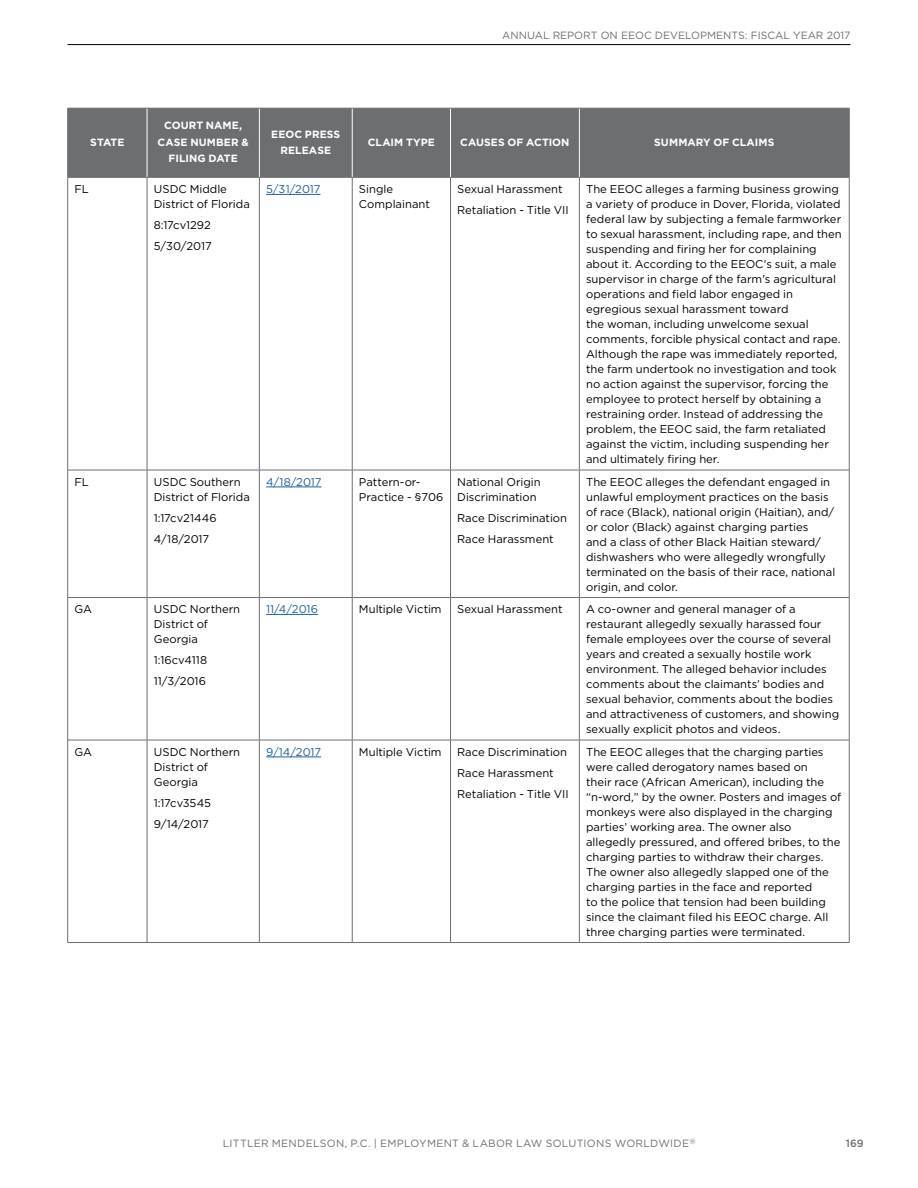
<style>
.page{position:relative;width:918px;height:1188px;background:#fff}
.page>*{position:absolute;margin:0;border:0;box-sizing:border-box;transform-origin:0 0}
.t1{font:11.25px/15px "Gotham";color:#000}
.t2{font:11.25px "Gotham";color:#215e9e}
.t3{font:700 10.5px/16.5px "Gotham";letter-spacing:.005em;color:#fff;text-align:center}
.t4{font:10.5px "Gotham";letter-spacing:.025em;color:#6d6e71}
.t5{font:10.5px "Gotham";color:#6d6e71}
.t6{font:500 10.5px "Gotham";color:#6d6e71}
</style>
<div class="page">
<hr style="left:68px;top:44px;width:782px;height:1px;background:#000">
<div style="left:68px;top:109px;width:781px;height:68px;background:#6d6e71"></div>
<hr style="left:147px;top:108px;width:1px;height:69px;background:#fff">
<hr style="left:259px;top:108px;width:1px;height:69px;background:#fff">
<hr style="left:352px;top:108px;width:1px;height:69px;background:#fff">
<hr style="left:450px;top:108px;width:1px;height:69px;background:#fff">
<hr style="left:579px;top:108px;width:1px;height:69px;background:#fff">
<hr style="left:147px;top:178px;width:1px;height:292px;background:#6d6e71">
<hr style="left:259px;top:178px;width:1px;height:292px;background:#6d6e71">
<hr style="left:352px;top:178px;width:1px;height:292px;background:#6d6e71">
<hr style="left:450px;top:178px;width:1px;height:292px;background:#6d6e71">
<hr style="left:579px;top:178px;width:1px;height:292px;background:#6d6e71">
<hr style="left:147px;top:470px;width:1px;height:127px;background:#6d6e71">
<hr style="left:259px;top:470px;width:1px;height:127px;background:#6d6e71">
<hr style="left:352px;top:470px;width:1px;height:127px;background:#6d6e71">
<hr style="left:450px;top:470px;width:1px;height:127px;background:#6d6e71">
<hr style="left:579px;top:470px;width:1px;height:127px;background:#6d6e71">
<hr style="left:147px;top:598px;width:1px;height:142px;background:#6d6e71">
<hr style="left:259px;top:598px;width:1px;height:142px;background:#6d6e71">
<hr style="left:352px;top:598px;width:1px;height:142px;background:#6d6e71">
<hr style="left:450px;top:598px;width:1px;height:142px;background:#6d6e71">
<hr style="left:579px;top:598px;width:1px;height:142px;background:#6d6e71">
<hr style="left:147px;top:740px;width:1px;height:202px;background:#6d6e71">
<hr style="left:259px;top:740px;width:1px;height:202px;background:#6d6e71">
<hr style="left:352px;top:740px;width:1px;height:202px;background:#6d6e71">
<hr style="left:450px;top:740px;width:1px;height:202px;background:#6d6e71">
<hr style="left:579px;top:740px;width:1px;height:202px;background:#6d6e71">
<hr style="left:67px;top:177px;width:1px;height:293px;background:#6d6e71">
<hr style="left:849px;top:177px;width:1px;height:293px;background:#6d6e71">
<hr style="left:67px;top:470px;width:1px;height:127px;background:#6d6e71">
<hr style="left:849px;top:470px;width:1px;height:127px;background:#6d6e71">
<hr style="left:67px;top:598px;width:1px;height:142px;background:#6d6e71">
<hr style="left:849px;top:598px;width:1px;height:142px;background:#6d6e71">
<hr style="left:67px;top:740px;width:1px;height:202px;background:#6d6e71">
<hr style="left:849px;top:740px;width:1px;height:202px;background:#6d6e71">
<hr style="left:68px;top:470px;width:79px;height:1px;background:#6d6e71">
<hr style="left:147px;top:470px;width:112px;height:1px;background:#6d6e71">
<hr style="left:259px;top:470px;width:93px;height:1px;background:#6d6e71">
<hr style="left:352px;top:470px;width:99px;height:1px;background:#6d6e71">
<hr style="left:451px;top:470px;width:128px;height:1px;background:#6d6e71">
<hr style="left:579px;top:470px;width:270px;height:1px;background:#6d6e71">
<hr style="left:68px;top:597px;width:79px;height:1px;background:#6d6e71">
<hr style="left:147px;top:597px;width:112px;height:1px;background:#6d6e71">
<hr style="left:259px;top:597px;width:93px;height:1px;background:#6d6e71">
<hr style="left:352px;top:597px;width:99px;height:1px;background:#6d6e71">
<hr style="left:451px;top:597px;width:128px;height:1px;background:#6d6e71">
<hr style="left:579px;top:597px;width:270px;height:1px;background:#6d6e71">
<hr style="left:68px;top:740px;width:79px;height:1px;background:#6d6e71">
<hr style="left:147px;top:740px;width:112px;height:1px;background:#6d6e71">
<hr style="left:259px;top:740px;width:93px;height:1px;background:#6d6e71">
<hr style="left:352px;top:740px;width:99px;height:1px;background:#6d6e71">
<hr style="left:451px;top:740px;width:128px;height:1px;background:#6d6e71">
<hr style="left:579px;top:740px;width:270px;height:1px;background:#6d6e71">
<hr style="left:68px;top:942px;width:79px;height:1px;background:#6d6e71">
<hr style="left:147px;top:942px;width:112px;height:1px;background:#6d6e71">
<hr style="left:259px;top:942px;width:93px;height:1px;background:#6d6e71">
<hr style="left:352px;top:942px;width:99px;height:1px;background:#6d6e71">
<hr style="left:451px;top:942px;width:128px;height:1px;background:#6d6e71">
<hr style="left:579px;top:942px;width:270px;height:1px;background:#6d6e71">
<hr style="left:68px;top:108px;width:79px;height:1px;background:#6d6e71">
<hr style="left:67px;top:108px;width:1px;height:69px;background:#6d6e71">
<hr style="left:147px;top:108px;width:112px;height:1px;background:#6d6e71">
<hr style="left:259px;top:108px;width:93px;height:1px;background:#6d6e71">
<hr style="left:352px;top:108px;width:99px;height:1px;background:#6d6e71">
<hr style="left:451px;top:108px;width:128px;height:1px;background:#6d6e71">
<hr style="left:579px;top:108px;width:270px;height:1px;background:#6d6e71">
<hr style="left:849px;top:108px;width:1px;height:69px;background:#6d6e71">
<hr style="left:68px;top:177px;width:79px;height:1px;background:#6d6e71">
<hr style="left:147px;top:177px;width:112px;height:1px;background:#6d6e71">
<hr style="left:259px;top:177px;width:93px;height:1px;background:#6d6e71">
<hr style="left:352px;top:177px;width:99px;height:1px;background:#6d6e71">
<hr style="left:451px;top:177px;width:128px;height:1px;background:#6d6e71">
<hr style="left:579px;top:177px;width:270px;height:1px;background:#6d6e71">
<hr style="left:266px;top:194px;width:55px;height:1px;background:#215e9e">
<hr style="left:266px;top:487px;width:56px;height:1px;background:#215e9e">
<hr style="left:266px;top:614px;width:52px;height:1px;background:#215e9e">
<hr style="left:266px;top:757px;width:55px;height:1px;background:#215e9e">
<p class="t3" style="left:90px;top:134px;width:36px">STATE</p>
<p class="t5" style="left:502px;top:29px;width:350px">ANNUAL REPORT ON EEOC DEVELOPMENTS: FISCAL YEAR 2017</p>
<p class="t3" style="left:158px;top:117px;width:93px">COURT NAME,<br>CASE NUMBER &amp;<br>FILING DATE</p>
<p class="t3" style="left:271px;top:126px;width:71px">EEOC PRESS<br>RELEASE</p>
<p class="t3" style="left:368px;top:134px;width:69px">CLAIM TYPE</p>
<p class="t3" style="left:460px;top:134px;width:111px">CAUSES OF ACTION</p>
<p class="t3" style="left:654px;top:134px;width:122px">SUMMARY OF CLAIMS</p>
<p class="t1" style="left:74px;top:182px;width:16px">FL</p>
<p class="t1" style="left:154px;top:182px;width:98px">USDC Middle<br>District of Florida</p>
<p class="t1" style="left:154px;top:215px;width:59px;line-height:21px">8:17cv1292<br>5/30/2017</p>
<p class="t2" style="left:266px;top:182px;width:56px">5/31/2017</p>
<p class="t1" style="left:359px;top:182px;width:72px">Single<br>Complainant</p>
<p class="t1" style="left:457px;top:179px;width:113px;line-height:21px">Sexual Harassment<br>Retaliation - Title VII</p>
<p class="t1" style="left:586px;top:182px;width:257px">The EEOC alleges a farming business growing a variety of produce in Dover, Florida, violated federal law by subjecting a female farmworker to sexual harassment, including rape, and then suspending and firing her for complaining about it. According to the EEOC's suit, a male supervisor in charge of the farm's agricultural operations and field labor engaged in egregious sexual harassment toward<br>the woman, including unwelcome sexual comments, forcible physical contact and rape.<br>Although the rape was immediately reported, the farm undertook no investigation and took no action against the supervisor, forcing the employee to protect herself by obtaining a restraining order. Instead of addressing the problem, the EEOC said, the farm retaliated against the victim, including suspending her and ultimately firing her.</p>
<p class="t1" style="left:74px;top:474px;width:16px">FL</p>
<p class="t1" style="left:154px;top:474px;width:98px">USDC Southern<br>District of Florida</p>
<p class="t1" style="left:154px;top:507px;width:65px;line-height:21px">1:17cv21446<br>4/18/2017</p>
<p class="t2" style="left:266px;top:475px;width:57px">4/18/2017</p>
<p class="t1" style="left:359px;top:474px;width:86px">Pattern-or-<br>Practice - §706</p>
<p class="t1" style="left:457px;top:474px;width:85px">National Origin<br>Discrimination</p>
<p class="t1" style="left:457px;top:507px;width:111px;line-height:21px">Race Discrimination<br>Race Harassment</p>
<p class="t1" style="left:586px;top:474px;width:251px">The EEOC alleges the defendant engaged in unlawful employment practices on the basis of race (Black), national origin (Haitian), and/ or color (Black) against charging parties<br>and a class of other Black Haitian steward/ dishwashers who were allegedly wrongfully terminated on the basis of their race, national origin, and color.</p>
<p class="t1" style="left:74px;top:602px;width:19px">GA</p>
<p class="t1" style="left:154px;top:602px;width:88px">USDC Northern<br>District of<br>Georgia</p>
<p class="t1" style="left:154px;top:650px;width:55px;line-height:21px">1:16cv4118<br>11/3/2016</p>
<p class="t2" style="left:266px;top:602px;width:53px">11/4/2016</p>
<p class="t1" style="left:359px;top:602px;width:84px">Multiple Victim</p>
<p class="t1" style="left:457px;top:602px;width:107px">Sexual Harassment</p>
<p class="t1" style="left:586px;top:602px;width:255px">A co-owner and general manager of a restaurant allegedly sexually harassed four female employees over the course of several years and created a sexually hostile work environment. The alleged behavior includes comments about the claimants’ bodies and sexual behavior, comments about the bodies and attractiveness of customers, and showing sexually explicit photos and videos.</p>
<p class="t1" style="left:74px;top:744px;width:19px">GA</p>
<p class="t1" style="left:154px;top:744px;width:88px">USDC Northern<br>District of<br>Georgia</p>
<p class="t1" style="left:154px;top:792px;width:59px;line-height:21px">1:17cv3545<br>9/14/2017</p>
<p class="t2" style="left:266px;top:745px;width:57px">9/14/2017</p>
<p class="t1" style="left:359px;top:744px;width:84px">Multiple Victim</p>
<p class="t1" style="left:457px;top:741px;width:113px;line-height:21px">Race Discrimination<br>Race Harassment<br>Retaliation - Title VII</p>
<p class="t1" style="left:586px;top:744px;width:257px">The EEOC alleges that the charging parties were called derogatory names based on<br>their race (African American), including the “n-word,” by the owner. Posters and images of monkeys were also displayed in the charging parties’ working area. The owner also allegedly pressured, and offered bribes, to the charging parties to withdraw their charges.<br>The owner also allegedly slapped one of the charging parties in the face and reported<br>to the police that tension had been building since the claimant filed his EEOC charge. All three charging parties were terminated.</p>
<p class="t4" style="left:223px;top:1136px;width:474px">LITTLER MENDELSON, P.C. | EMPLOYMENT &amp; LABOR LAW SOLUTIONS WORLDWIDE<sup>®</sup></p>
<p class="t6" style="left:846px;top:1136px;width:19px">169</p>
</div>
